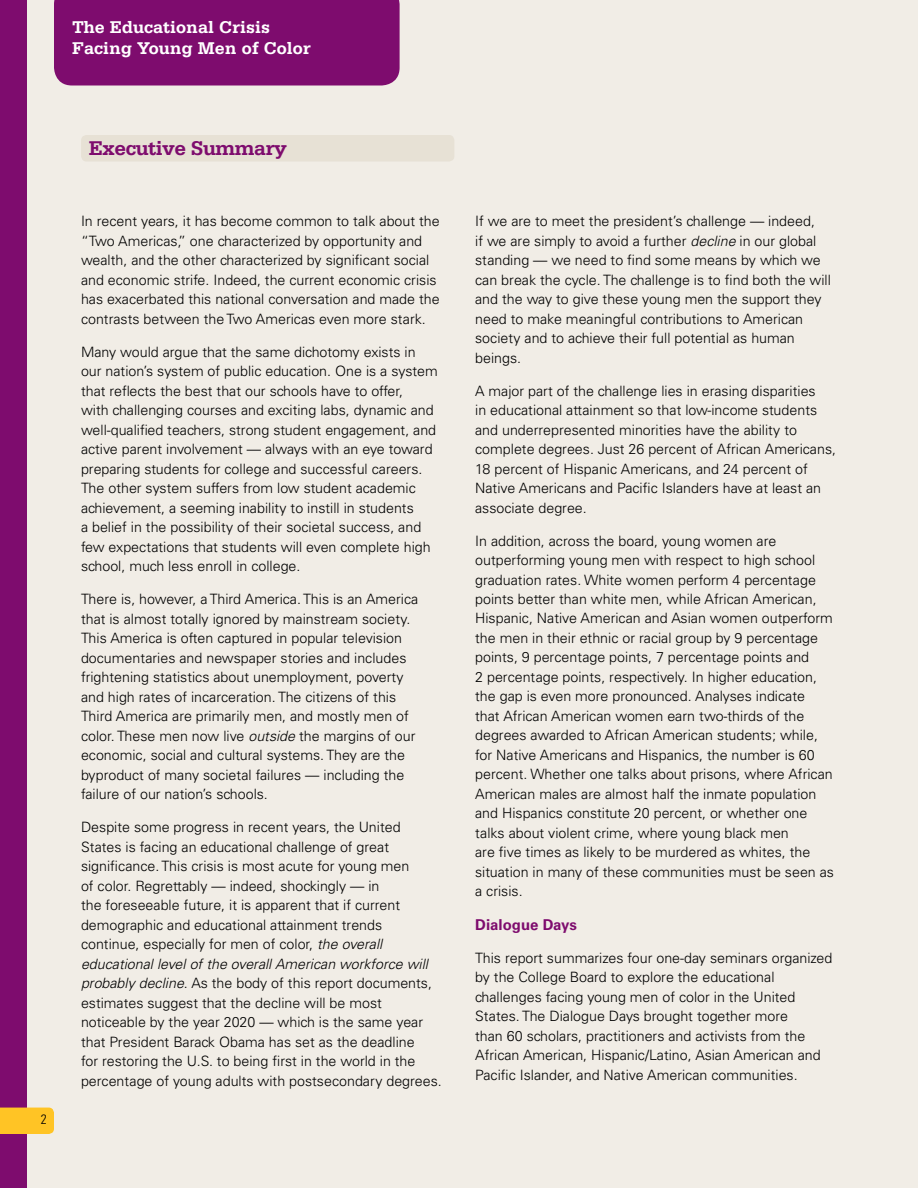
<style>
.page{position:relative;width:918px;height:1188px;background:#f1ede6}
.page>*{position:absolute;margin:0;border:0;box-sizing:border-box;transform-origin:0 0}
.t1{font:700 21px "Serifa Std";letter-spacing:-.025em;color:#7e0c6e}
.t2{font:700 18px/21.6px "Serifa Std";color:#fff}
.t3{font:700 15px "Univers LT Std";color:#7e0c6e}
.t4{font:300 14.25px/19.5px "Univers LT Std";color:#000}
.t5{font:300 condensed 13.5px "Univers LT Std";color:#000}
.s1{font-style:italic}
</style>
<div class="page">
<div style="left:0;top:0;width:27px;height:1188px;background:#7e0c6e"></div>
<svg style="left:0;top:1108px;width:54px;height:26px"></svg>
<div style="left:54px;top:0;width:346px;height:86px;background:#7e0c6e"></div>
<div style="left:81px;top:135px;width:373px;height:27px;background:#e7e1d5;border-radius:5px"></div>
<p class="t2" style="left:72px;top:16px;width:240px">The Educational Crisis<br>Facing Young Men of Color</p>
<p class="t5" style="left:41px;top:1112px;width:7px">2</p>
<h1 class="t1" style="left:89px;top:135px;width:200px">Executive Summary</h1>
<p class="t4" style="left:81px;top:212px;width:360px">In recent years, it has become common to talk about the “Two Americas,” one characterized by opportunity and wealth, and the other characterized by significant social and economic strife. Indeed, the current economic crisis has exacerbated this national conversation and made the contrasts between the Two Americas even more stark.</p>
<p class="t4" style="left:81px;top:342px;width:358px">Many would argue that the same dichotomy exists in our nation’s system of public education. One is a system that reflects the best that our schools have to offer,<br>with challenging courses and exciting labs, dynamic and well-qualified teachers, strong student engagement, and active parent involvement — always with an eye toward preparing students for college and successful careers.<br>The other system suffers from low student academic achievement, a seeming inability to instill in students<br>a belief in the possibility of their societal success, and few expectations that students will even complete high school, much less enroll in college.</p>
<p class="t4" style="left:81px;top:589px;width:339px">There is, however, a Third America. This is an America that is almost totally ignored by mainstream society.<br>This America is often captured in popular television documentaries and newspaper stories and includes frightening statistics about unemployment, poverty and high rates of incarceration. The citizens of this Third America are primarily men, and mostly men of color. These men now live <span class="s1">outside</span> the margins of our economic, social and cultural systems. They are the byproduct of many societal failures — including the failure of our nation’s schools.</p>
<p class="t4" style="left:81px;top:817px;width:362px">Despite some progress in recent years, the United States is facing an educational challenge of great significance. This crisis is most acute for young men<br>of color. Regrettably — indeed, shockingly — in<br>the foreseeable future, it is apparent that if current demographic and educational attainment trends continue, especially for men of color, <span class="s1">the overall educational level of the overall American workforce will probably decline</span>. As the body of this report documents, estimates suggest that the decline will be most noticeable by the year 2020 — which is the same year that President Barack Obama has set as the deadline<br>for restoring the U.S. to being first in the world in the percentage of young adults with postsecondary degrees.</p>
<p class="t4" style="left:475px;top:211px;width:357px">If we are to meet the president’s challenge — indeed,<br>if we are simply to avoid a further <span class="s1">decline</span> in our global standing — we need to find some means by which we can break the cycle. The challenge is to find both the will and the way to give these young men the support they need to make meaningful contributions to American society and to achieve their full potential as human beings.</p>
<p class="t4" style="left:475px;top:381px;width:362px">A major part of the challenge lies in erasing disparities<br>in educational attainment so that low-income students and underrepresented minorities have the ability to complete degrees. Just 26 percent of African Americans, 18 percent of Hispanic Americans, and 24 percent of Native Americans and Pacific Islanders have at least an associate degree.</p>
<p class="t4" style="left:475px;top:531px;width:360px">In addition, across the board, young women are outperforming young men with respect to high school graduation rates. White women perform 4 percentage points better than white men, while African American, Hispanic, Native American and Asian women outperform the men in their ethnic or racial group by 9 percentage points, 9 percentage points, 7 percentage points and<br>2 percentage points, respectively. In higher education, the gap is even more pronounced. Analyses indicate<br>that African American women earn two-thirds of the degrees awarded to African American students; while, for Native Americans and Hispanics, the number is 60 percent. Whether one talks about prisons, where African American males are almost half the inmate population and Hispanics constitute 20 percent, or whether one talks about violent crime, where young black men<br>are five times as likely to be murdered as whites, the situation in many of these communities must be seen as a crisis.</p>
<p class="t3" style="left:475px;top:916px;width:103px">Dialogue Days</p>
<p class="t4" style="left:475px;top:948px;width:359px">This report summarizes four one-day seminars organized by the College Board to explore the educational challenges facing young men of color in the United States. The Dialogue Days brought together more<br>than 60 scholars, practitioners and activists from the African American, Hispanic/Latino, Asian American and Pacific Islander, and Native American communities.</p>
</div>
